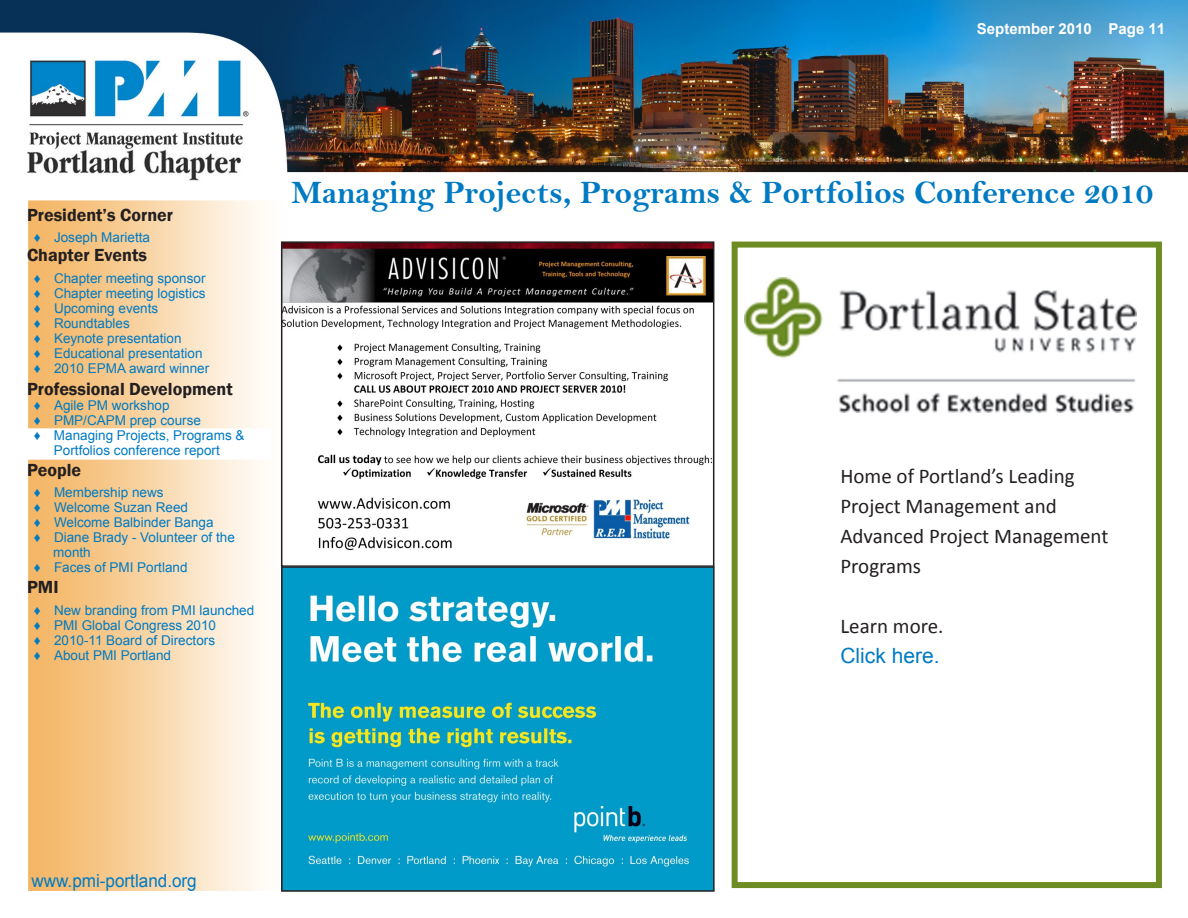
<style>
.page{position:relative;width:1188px;height:918px;background:#fff}
.page>*{position:absolute;margin:0;border:0;box-sizing:border-box;transform-origin:0 0}
.t1{font:33px "Bell MT Bold";letter-spacing:-.005em;color:#007ac2}
.t2{font:21px/30px "Calibri";color:#231f20}
.t3{font:21px "Arial";color:#007ac2}
.t4{font:600 18px "Franklin Gothic";color:#231f20}
.t5{font:18px "Arial";color:#007ac2;scale:.95 1}
.t6{font:700 15px "Arial";color:#fff}
.t7{font:13.5px/15px "Arial";color:#007ac2}
.t8{font:12px "Bell MT Bold";color:#fff}
</style>
<div class="page">
<img style="left:28px;top:200px;width:253px;height:691px">
<img style="left:0;top:0;width:1188px;height:181px">
<img style="left:284px;top:244px;width:428px;height:645px">
<div style="left:281px;top:566px;width:434px;height:326px;border:2px solid #231f20"></div>
<div style="left:281px;top:241px;width:433px;height:326px;border:2px solid #231f20"></div>
<div style="left:732px;top:242px;width:430px;height:646px;border:6px solid #6d8c23"></div>
<img style="left:745px;top:277px;width:392px;height:136px">
<div style="left:26px;top:429px;width:245px;height:30px;background:#fff"></div>
<div style="left:25px;top:428px;width:247px;height:32px;border:2px solid #fff"></div>
<p class="t8" style="left:1047px;top:20px;width:124px">December 2009/Pg 11</p>
<p class="t6" style="left:977px;top:19px;width:190px">September 2010 Page 11</p>
<h3 class="t4" style="left:27px;top:204px;width:148px">President’s Corner</h3>
<p class="t7" style="left:34px;top:230px;width:118px">♦ Joseph Marietta</p>
<h3 class="t4" style="left:27px;top:244px;width:122px">Chapter Events</h3>
<p class="t7" style="left:34px;top:271px;width:177px">♦ Chapter meeting sponsor ♦ Chapter meeting logistics ♦ Upcoming events<br>♦ Roundtables<br>♦ Keynote presentation<br>♦ Educational presentation ♦ 2010 EPMA award winner</p>
<h3 class="t4" style="left:27px;top:378px;width:207px">Professional Development</h3>
<p class="t7" style="left:34px;top:398px;width:169px">♦ Agile PM workshop<br>♦ PMP/CAPM prep course</p>
<h3 class="t4" style="left:27px;top:459px;width:56px">People</h3>
<p class="t7" style="left:34px;top:485px;width:131px">♦ Membership news</p>
<p class="t7" style="left:34px;top:500px;width:156px">♦ Welcome Suzan Reed</p>
<p class="t7" style="left:34px;top:515px;width:181px">♦ Welcome Balbinder Banga</p>
<p class="t7" style="left:34px;top:530px;width:203px">♦ Diane Brady - Volunteer of the</p>
<p class="t7" style="left:53px;top:545px;width:39px">month</p>
<p class="t7" style="left:34px;top:560px;width:155px">♦ Faces of PMI Portland</p>
<h3 class="t4" style="left:27px;top:576px;width:33px">PMI</h3>
<p class="t7" style="left:34px;top:603px;width:222px">♦ New branding from PMI launched ♦ PMI Global Congress 2010<br>♦ 2010-11 Board of Directors<br>♦ About PMI Portland</p>
<p class="t7" style="left:34px;top:428px;width:212px;text-align:center">♦ Managing Projects, Programs &amp;<br>Portfolios conference report</p>
<h1 class="t1" style="left:291px;top:172px;width:864px">Managing Projects, Programs &amp; Portfolios Conference 2010</h1>
<h2 class="t2" style="left:840px;top:460px;width:269px">Home of Portland’s Leading<br>Project Management and<br>Advanced Project Management<br>Programs</h2>
<h2 class="t2" style="left:840px;top:610px;width:105px">Learn more.</h2>
<h2 class="t3" style="left:840px;top:642px;width:101px">Click here.</h2>
<h3 class="t5" style="left:32px;top:868px;width:176px">www.pmi-portland.org</h3>
</div>
